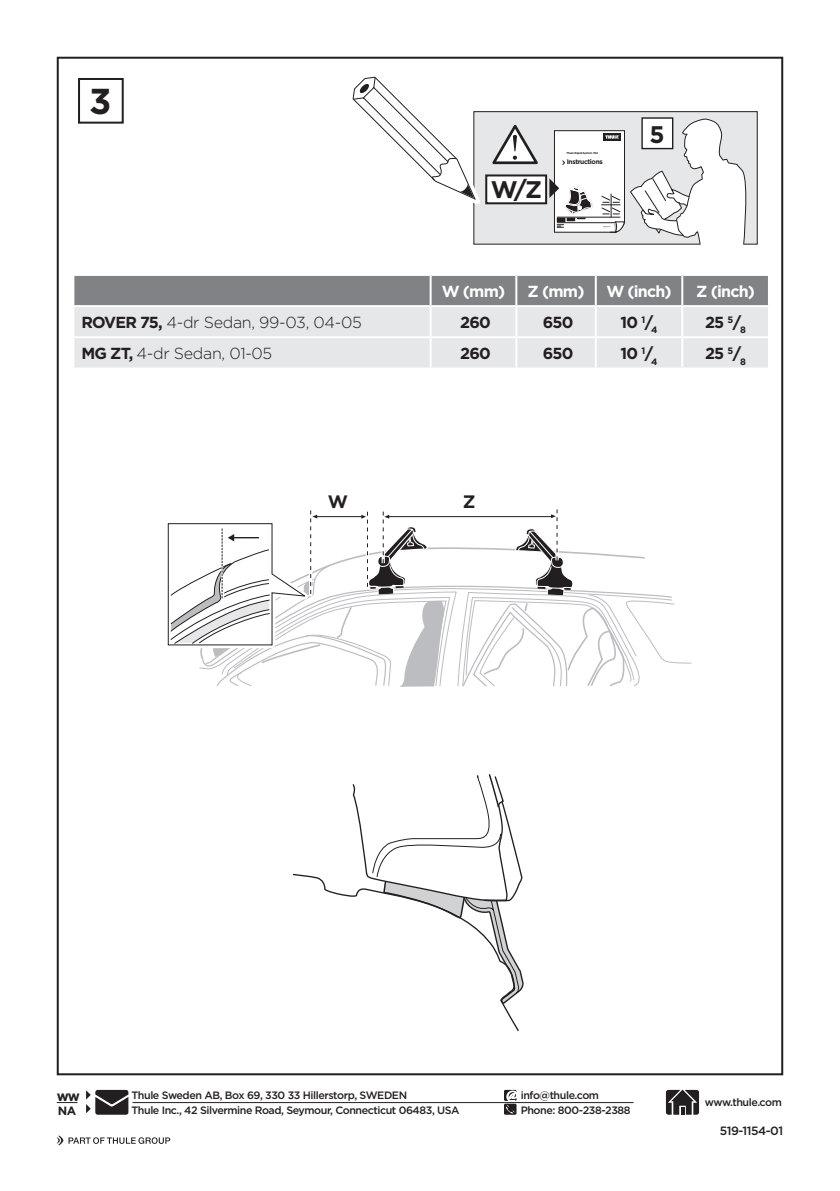
<style>
.page{position:relative;width:840px;height:1191px;background:#fff}
.page>*{position:absolute;margin:0;border:0;box-sizing:border-box;transform-origin:0 0}
.t1{font:700 36px "Gotham";color:#231f20}
.t2{font:700 24px "Gotham";color:#231f20}
.t3{font:700 18px "Gotham";color:#231f20}
.t4{font:300 16px "Gotham";letter-spacing:-.02em;color:#231f20}
.t5{font:700 16px "Gotham";letter-spacing:-.05em;color:#231f20}
.t6{font:700 16px "Gotham";letter-spacing:-.05em;color:#fff}
.t7{font:700 14px "Gotham";color:#231f20}
.t8{font:500 12px "Gotham";letter-spacing:-.04em;color:#231f20}
.t9{font:700 12px "Gotham";color:#231f20}
.t10{font:500 10.6px "Gotham";letter-spacing:-.04em;color:#231f20}
.t11{font:700 6.6px "Gotham";letter-spacing:-.05em;color:#231f20}
.t12{font:700 2.8px "Gotham";letter-spacing:-.05em;color:#231f20}
.s1{font-weight:700}
</style>
<div class="page">
<div style="left:78px;top:78px;width:46px;height:46px;border:2px solid #231f20"></div>
<svg style="left:57px;top:1102px;width:20px;height:1px"></svg>
<hr style="left:132px;top:1102px;width:501px;height:1px;background:#231f20">
<svg style="left:665px;top:1089px;width:33px;height:25px"></svg>
<svg style="left:504px;top:1090px;width:12px;height:24px"></svg>
<svg style="left:57px;top:1135px;width:113px;height:10px"></svg>
<svg style="left:86px;top:1090px;width:42px;height:24px"></svg>
<div style="left:74px;top:276px;width:693px;height:29px;background:#808285"></div>
<div style="left:74px;top:307px;width:693px;height:60px;background:#e6e7e9"></div>
<hr style="left:429px;top:276px;width:2px;height:29px;background:#fff">
<hr style="left:515px;top:276px;width:2px;height:29px;background:#fff">
<hr style="left:594px;top:276px;width:2px;height:29px;background:#fff">
<hr style="left:681px;top:276px;width:2px;height:29px;background:#fff">
<hr style="left:429px;top:307px;width:2px;height:29px;background:#fff">
<hr style="left:515px;top:307px;width:2px;height:29px;background:#fff">
<hr style="left:594px;top:307px;width:2px;height:29px;background:#fff">
<hr style="left:681px;top:307px;width:2px;height:29px;background:#fff">
<hr style="left:72px;top:336px;width:358px;height:2px;background:#fff">
<hr style="left:430px;top:336px;width:86px;height:2px;background:#fff">
<hr style="left:429px;top:338px;width:2px;height:29px;background:#fff">
<hr style="left:516px;top:336px;width:79px;height:2px;background:#fff">
<hr style="left:515px;top:338px;width:2px;height:29px;background:#fff">
<hr style="left:595px;top:336px;width:87px;height:2px;background:#fff">
<hr style="left:594px;top:338px;width:2px;height:29px;background:#fff">
<hr style="left:682px;top:336px;width:87px;height:2px;background:#fff">
<hr style="left:681px;top:338px;width:2px;height:29px;background:#fff">
<div style="left:473px;top:112px;width:283px;height:132px;background:#e6e7e9"></div>
<div style="left:473px;top:111px;width:284px;height:134px;border:1px solid #231f20"></div>
<div style="left:486px;top:175px;width:60px;height:28px;background:#fff"></div>
<div style="left:485px;top:174px;width:62px;height:30px;border:2px solid #231f20"></div>
<svg style="left:352px;top:76px;width:185px;height:137px"></svg>
<svg style="left:549px;top:118px;width:199px;height:127px"></svg>
<svg style="left:167px;top:509px;width:524px;height:522px"></svg>
<div style="left:374px;top:727px;width:96px;height:66px;background:#fff"></div>
<p class="t1" style="left:89px;top:77px;width:24px">3</p>
<p class="t2" style="left:490px;top:174px;width:53px">W/Z</p>
<p class="t12" style="left:566px;top:152px;width:33px">Thule Rapid System 754</p>
<p class="t11" style="left:566px;top:157px;width:38px">Instructions</p>
<p class="t2" style="left:649px;top:119px;width:17px">5</p>
<p class="t6" style="left:441px;top:281px;width:65px">W (mm)</p>
<p class="t6" style="left:527px;top:281px;width:58px">Z (mm)</p>
<p class="t6" style="left:606px;top:281px;width:67px">W (inch)</p>
<p class="t6" style="left:695px;top:281px;width:60px">Z (inch)</p>
<p class="t4" style="left:81px;top:312px;width:282px"><span class="s1">ROVER 75,</span> 4-dr Sedan, 99-03, 04-05</p>
<p class="t5" style="left:460px;top:312px;width:32px">260</p>
<p class="t5" style="left:542px;top:312px;width:32px">650</p>
<p class="t5" style="left:620px;top:312px;width:38px">10 <sup>1</sup>/<sub>4</sub></p>
<p class="t5" style="left:704px;top:312px;width:42px">25 <sup>5</sup>/<sub>8</sub></p>
<p class="t4" style="left:81px;top:343px;width:192px"><span class="s1">MG ZT,</span> 4-dr Sedan, 01-05</p>
<p class="t5" style="left:460px;top:343px;width:32px">260</p>
<p class="t5" style="left:542px;top:343px;width:32px">650</p>
<p class="t5" style="left:620px;top:343px;width:38px">10 <sup>1</sup>/<sub>4</sub></p>
<p class="t5" style="left:704px;top:343px;width:42px">25 <sup>5</sup>/<sub>8</sub></p>
<p class="t3" style="left:328px;top:489px;width:22px">W</p>
<p class="t3" style="left:462px;top:489px;width:14px">Z</p>
<p class="t7" style="left:57px;top:1086px;width:25px">ww</p>
<p class="t9" style="left:58px;top:1102px;width:20px">NA</p>
<p class="t10" style="left:131px;top:1088px;width:277px">Thule Sweden AB, Box 69, 330 33 Hillerstorp, SWEDEN</p>
<p class="t10" style="left:131px;top:1103px;width:329px">Thule Inc., 42 Silvermine Road, Seymour, Connecticut 06483, USA</p>
<p class="t10" style="left:520px;top:1088px;width:80px">info@thule.com</p>
<p class="t10" style="left:520px;top:1103px;width:111px">Phone: 800-238-2388</p>
<p class="t10" style="left:704px;top:1095px;width:78px">www.thule.com</p>
<p class="t8" style="left:719px;top:1122px;width:65px">519-1154-01</p>
</div>
